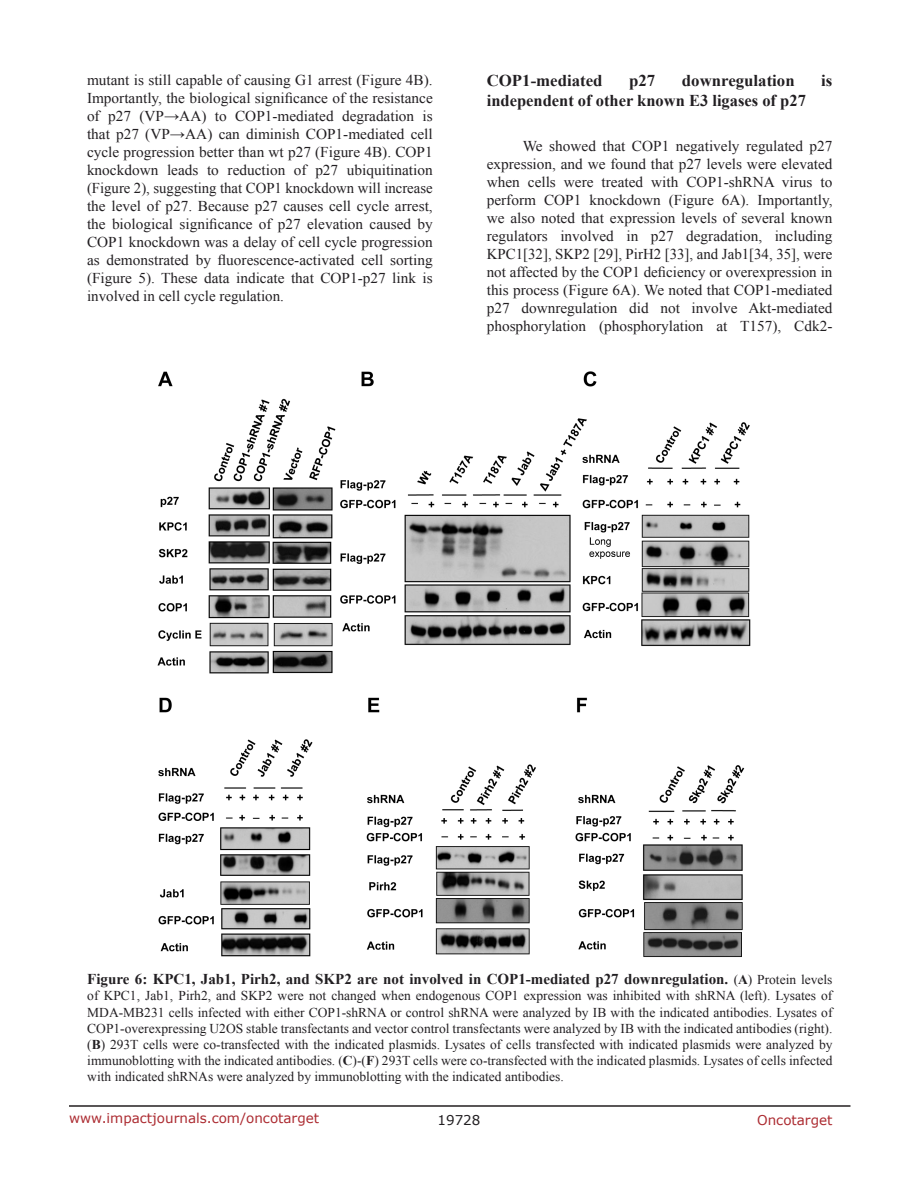
<style>
.page{position:relative;width:918px;height:1188px;background:#fff}
.page>*{position:absolute;margin:0;border:0;box-sizing:border-box;transform-origin:0 0}
.SubHeading{font:700 16.5px "Times New Roman";color:#221f22}
.BodyText{font:15px/18px "Times New Roman";color:#221f22;text-align:justify}
.FigureText{font:700 15px "Times New Roman";color:#221f22}
.FigureText-2{font:13.5px/16.2px "Times New Roman";color:#221f22;text-align:justify}
.t1{font:13.5px "Verdana";color:#ac2b31}
.t2{font:13.5px "Verdana";color:#221f22}
.s1{font-weight:400;font-size:13.5px}
.s2{font-size:13.5px}
.s3{font-weight:700}
</style>
<div class="page">
<hr style="left:69px;top:1105px;width:781px;height:2px;background:#231f20">
<img style="left:157px;top:371px;width:594px;height:586px">
<p class="BodyText" style="left:87px;top:71px;width:347px">mutant is still capable of causing G1 arrest (Figure 4B).<br>Importantly, the biological significance of the resistance of p27 (VP→AA) to COP1-mediated degradation is that p27 (VP→AA) can diminish COP1-mediated cell cycle progression better than wt p27 (Figure 4B). COP1 knockdown leads to reduction of p27 ubiquitination (Figure 2), suggesting that COP1 knockdown will increase the level of p27. Because p27 causes cell cycle arrest, the biological significance of p27 elevation caused by COP1 knockdown was a delay of cell cycle progression as demonstrated by fluorescence-activated cell sorting (Figure 5). These data indicate that COP1-p27 link is involved in cell cycle regulation.</p>
<p class="SubHeading" style="left:487px;top:69px;width:117px">COP1-mediated</p>
<p class="SubHeading" style="left:629px;top:69px;width:28px">p27</p>
<p class="SubHeading" style="left:682px;top:69px;width:114px">downregulation</p>
<p class="SubHeading" style="left:821px;top:69px;width:13px">is</p>
<p class="SubHeading" style="left:487px;top:89px;width:321px">independent of other known E3 ligases of p27</p>
<p class="BodyText" style="left:487px;top:137px;width:347px;text-indent:36px">We showed that COP1 negatively regulated p27 expression, and we found that p27 levels were elevated when cells were treated with COP1-shRNA virus to perform COP1 knockdown (Figure 6A). Importantly, we also noted that expression levels of several known regulators involved in p27 degradation, including KPC1[32], SKP2 [29], PirH2 [33], and Jab1[34, 35], were not affected by the COP1 deficiency or overexpression in this process (Figure 6A). We noted that COP1-mediated p27 downregulation did not involve Akt-mediated phosphorylation (phosphorylation at T157), Cdk2-</p>
<p class="FigureText" style="left:87px;top:969px;width:747px">Figure 6: KPC1, Jab1, Pirh2, and SKP2 are not involved in COP1-mediated p27 downregulation. <span class="s1">(</span><span class="s2">A</span><span class="s1">) Protein levels</span></p>
<p class="FigureText-2" style="left:87px;top:988px;width:747px">of KPC1, Jab1, Pirh2, and SKP2 were not changed when endogenous COP1 expression was inhibited with shRNA (left). Lysates of MDA-MB231 cells infected with either COP1-shRNA or control shRNA were analyzed by IB with the indicated antibodies. Lysates of COP1-overexpressing U2OS stable transfectants and vector control transfectants were analyzed by IB with the indicated antibodies (right). (<span class="s3">B</span>) 293T cells were co-transfected with the indicated plasmids. Lysates of cells transfected with indicated plasmids were analyzed by immunoblotting with the indicated antibodies. (<span class="s3">C</span>)-(<span class="s3">F</span>) 293T cells were co-transfected with the indicated plasmids. Lysates of cells infected with indicated shRNAs were analyzed by immunoblotting with the indicated antibodies.</p>
<p class="t1" style="left:69px;top:1109px;width:252px">www.impactjournals.com/oncotarget</p>
<p class="t2" style="left:438px;top:1111px;width:44px">19728</p>
<p class="t1" style="left:757px;top:1111px;width:77px">Oncotarget</p>
</div>
